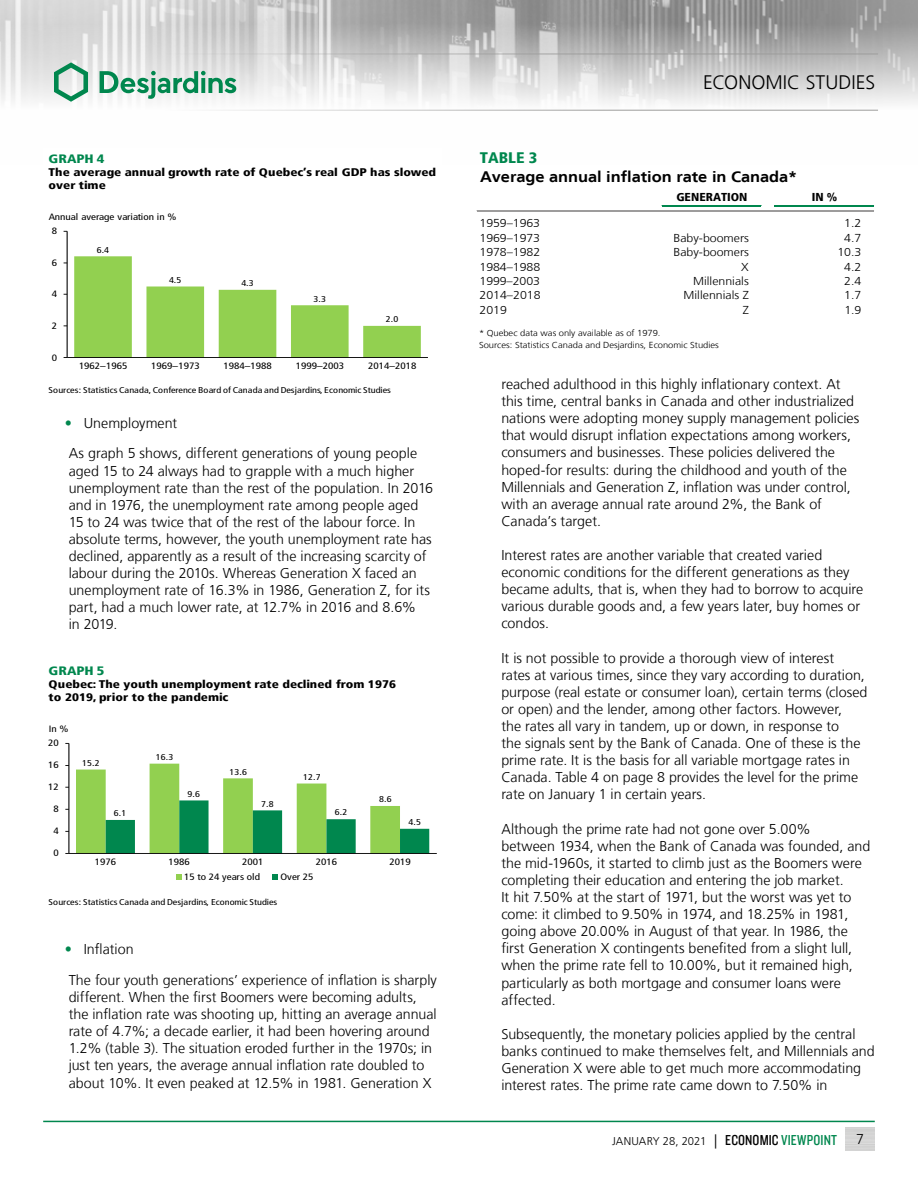
<style>
.page{position:relative;width:918px;height:1188px;background:#fff}
.page>*{position:absolute;margin:0;border:0;box-sizing:border-box;transform-origin:0 0}
.t1{font:300 19.5px "Frutiger LT";letter-spacing:.005em;color:#000}
.t2{font:italic 700 15.3px "Frutiger LT";letter-spacing:-.005em;color:#000;scale:1.08 1}
.t3{font:900 condensed 15.3px "Frutiger LT";color:#00874e;scale:1.08 1}
.t4{font:300 14.25px/17.1px "Frutiger LT";color:#000}
.t5{font:900 condensed 12.15px "Frutiger LT";letter-spacing:-.005em;color:#00874e;scale:1.2 1}
.t6{font:300 11.4px "Frutiger LT";color:#000;scale:1.08 1}
.t7{font:900 condensed 11.4px "Frutiger LT";color:#000;scale:1.08 1}
.t8{font:300 11.25px "Frutiger LT";letter-spacing:-.005em;color:#000}
.t9{font:900 condensed 11.1px/13.2px "Frutiger LT";letter-spacing:-.005em;color:#000;scale:1.2 1}
.t10{font:condensed 9.15px "Frutiger LT";color:#000;scale:1.2 1}
.t11{font:300 8.7px/11.2px "Frutiger LT";color:#000;scale:1.08 1}
.t12{font:condensed 8.55px "Frutiger LT";letter-spacing:-.005em;color:#000;scale:1.2 1}
.s1{color:#00874e}
.s2{font-size:14.25px}
.s3{font-family:"Knockout 29 Junior Ltweight";font-weight:400;font-size:15px}
.s4{font-family:"Knockout 29 Junior Ltweight";font-weight:400;font-size:15px;color:#00874e}
</style>
<div class="page">
<img style="left:0;top:0;width:918px;height:110px">
<hr style="left:0;top:54px;width:878px;height:1px;background:#9d9d9c">
<hr style="left:0;top:110px;width:878px;height:1px;background:#9d9d9c">
<svg style="left:54px;top:62px;width:34px;height:40px"></svg>
<svg style="left:100px;top:71px;width:136px;height:28px"></svg>
<hr style="left:43px;top:1121px;width:832px;height:1px;background:#00874e">
<svg style="left:74px;top:256px;width:347px;height:101px"></svg>
<hr style="left:67px;top:231px;width:1px;height:127px;background:#000">
<hr style="left:67px;top:357px;width:361px;height:1px;background:#000">
<svg style="left:76px;top:764px;width:353px;height:89px"></svg>
<hr style="left:69px;top:743px;width:1px;height:110px;background:#000">
<hr style="left:69px;top:853px;width:368px;height:1px;background:#000">
<svg style="left:176px;top:874px;width:5px;height:6px"></svg>
<svg style="left:272px;top:874px;width:6px;height:6px"></svg>
<hr style="left:662px;top:205px;width:99px;height:1px;background:#00874e">
<hr style="left:775px;top:205px;width:99px;height:1px;background:#00874e">
<hr style="left:477px;top:210px;width:397px;height:1px;background:#9d9c9c">
<hr style="left:477px;top:211px;width:397px;height:1px;background:#9d9c9c">
<p class="t5" style="left:49px;top:151px;width:48px">GRAPH 4</p>
<p class="t9" style="left:49px;top:165px;width:325px">The average annual growth rate of Quebec’s real GDP has slowed over time</p>
<p class="t10" style="left:49px;top:211px;width:108px">Annual average variation in %</p>
<p class="t12" style="left:97px;top:245px;width:12px">6.4</p>
<p class="t12" style="left:169px;top:275px;width:12px">4.5</p>
<p class="t10" style="left:52px;top:225px;width:6px">8</p>
<p class="t10" style="left:52px;top:257px;width:6px">6</p>
<p class="t10" style="left:52px;top:289px;width:6px">4</p>
<p class="t10" style="left:52px;top:320px;width:6px">2</p>
<p class="t10" style="left:52px;top:352px;width:6px">0</p>
<p class="t12" style="left:241px;top:278px;width:12px">4.3</p>
<p class="t12" style="left:314px;top:294px;width:12px">3.3</p>
<p class="t12" style="left:386px;top:314px;width:12px">2.0</p>
<p class="t10" style="left:79px;top:361px;width:42px">1962–1965</p>
<p class="t10" style="left:151px;top:361px;width:42px">1969–1973</p>
<p class="t10" style="left:224px;top:361px;width:42px">1984–1988</p>
<p class="t10" style="left:296px;top:361px;width:42px">1999–2003</p>
<p class="t10" style="left:368px;top:361px;width:42px">2014–2018</p>
<p class="t12" style="left:49px;top:385px;width:287px">Sources: Statistics Canada, Conference Board of Canada and Desjardins, Economic Studies</p>
<p class="t4" style="left:65px;top:408px;width:354px;line-height:30.6px"><span class="s1">•</span> Unemployment<br>As graph 5 shows, different generations of young people</p>
<p class="t4" style="left:69px;top:462px;width:366px">aged 15 to 24 always had to grapple with a much higher unemployment rate than the rest of the population. In 2016 and in 1976, the unemployment rate among people aged 15 to 24 was twice that of the rest of the labour force. In absolute terms, however, the youth unemployment rate has declined, apparently as a result of the increasing scarcity of labour during the 2010s. Whereas Generation X faced an unemployment rate of 16.3% in 1986, Generation Z, for its part, had a much lower rate, at 12.7% in 2016 and 8.6%<br>in 2019.</p>
<p class="t5" style="left:49px;top:663px;width:48px">GRAPH 5</p>
<p class="t9" style="left:49px;top:677px;width:291px">Quebec: The youth unemployment rate declined from 1976 to 2019, prior to the pandemic</p>
<p class="t10" style="left:49px;top:723px;width:18px">In %</p>
<p class="t10" style="left:48px;top:738px;width:10px">20</p>
<p class="t10" style="left:48px;top:760px;width:10px">16</p>
<p class="t10" style="left:48px;top:782px;width:10px">12</p>
<p class="t10" style="left:53px;top:804px;width:6px">8</p>
<p class="t10" style="left:53px;top:826px;width:6px">4</p>
<p class="t10" style="left:53px;top:848px;width:6px">0</p>
<p class="t12" style="left:82px;top:758px;width:16px">15.2</p>
<p class="t12" style="left:114px;top:808px;width:12px">6.1</p>
<p class="t12" style="left:156px;top:752px;width:16px">16.3</p>
<p class="t12" style="left:188px;top:789px;width:12px">9.6</p>
<p class="t12" style="left:230px;top:767px;width:16px">13.6</p>
<p class="t12" style="left:261px;top:799px;width:12px">7.8</p>
<p class="t12" style="left:303px;top:772px;width:16px">12.7</p>
<p class="t12" style="left:335px;top:807px;width:12px">6.2</p>
<p class="t12" style="left:379px;top:794px;width:12px">8.6</p>
<p class="t12" style="left:409px;top:817px;width:12px">4.5</p>
<p class="t10" style="left:95px;top:857px;width:19px">1976</p>
<p class="t10" style="left:169px;top:857px;width:19px">1986</p>
<p class="t10" style="left:242px;top:857px;width:19px">2001</p>
<p class="t10" style="left:316px;top:857px;width:19px">2016</p>
<p class="t10" style="left:390px;top:857px;width:19px">2019</p>
<p class="t10" style="left:184px;top:871px;width:65px">15 to 24 years old</p>
<p class="t10" style="left:281px;top:871px;width:29px">Over 25</p>
<p class="t12" style="left:49px;top:897px;width:192px">Sources: Statistics Canada and Desjardins, Economic Studies</p>
<p class="t4" style="left:65px;top:934px;width:374px;line-height:30.6px"><span class="s1">•</span> Inflation<br>The four youth generations’ experience of inflation is sharply</p>
<p class="t4" style="left:69px;top:989px;width:370px">different. When the first Boomers were becoming adults, the inflation rate was shooting up, hitting an average annual rate of 4.7%; a decade earlier, it had been hovering around 1.2% (table 3). The situation eroded further in the 1970s; in just ten years, the average annual inflation rate doubled to about 10%. It even peaked at 12.5% in 1981. Generation X</p>
<h1 class="t1" style="left:703px;top:72px;width:174px">ECONOMIC STUDIES</h1>
<p class="t3" style="left:480px;top:148px;width:55px">TABLE 3</p>
<p class="t2" style="left:480px;top:168px;width:295px">Average annual inflation rate in Canada*</p>
<p class="t7" style="left:676px;top:190px;width:67px">GENERATION</p>
<p class="t7" style="left:812px;top:190px;width:25px">IN %</p>
<p class="t6" style="left:479px;top:217px;width:58px">1959–1963</p>
<p class="t6" style="left:844px;top:217px;width:17px">1.2</p>
<p class="t6" style="left:479px;top:231px;width:58px">1969–1973</p>
<p class="t6" style="left:674px;top:231px;width:71px">Baby-boomers</p>
<p class="t6" style="left:844px;top:231px;width:17px">4.7</p>
<p class="t6" style="left:479px;top:246px;width:58px">1978–1982</p>
<p class="t6" style="left:674px;top:246px;width:71px">Baby-boomers</p>
<p class="t6" style="left:837px;top:246px;width:24px">10.3</p>
<p class="t6" style="left:479px;top:260px;width:58px">1984–1988</p>
<p class="t6" style="left:741px;top:260px;width:8px">X</p>
<p class="t6" style="left:844px;top:260px;width:17px">4.2</p>
<p class="t6" style="left:479px;top:275px;width:58px">1999–2003</p>
<p class="t6" style="left:693px;top:275px;width:53px">Millennials</p>
<p class="t6" style="left:844px;top:275px;width:17px">2.4</p>
<p class="t6" style="left:479px;top:289px;width:58px">2014–2018</p>
<p class="t6" style="left:684px;top:289px;width:62px">Millennials Z</p>
<p class="t6" style="left:844px;top:289px;width:17px">1.7</p>
<p class="t6" style="left:479px;top:304px;width:27px">2019</p>
<p class="t6" style="left:743px;top:304px;width:7px">Z</p>
<p class="t6" style="left:844px;top:304px;width:17px">1.9</p>
<p class="t11" style="left:479px;top:328px;width:224px">* Quebec data was only available as of 1979.<br>Sources: Statistics Canada and Desjardins, Economic Studies</p>
<p class="t4" style="left:501px;top:376px;width:360px">reached adulthood in this highly inflationary context. At this time, central banks in Canada and other industrialized nations were adopting money supply management policies that would disrupt inflation expectations among workers, consumers and businesses. These policies delivered the hoped-for results: during the childhood and youth of the Millennials and Generation Z, inflation was under control, with an average annual rate around 2%, the Bank of Canada’s target.</p>
<p class="t4" style="left:501px;top:547px;width:364px">Interest rates are another variable that created varied economic conditions for the different generations as they became adults, that is, when they had to borrow to acquire various durable goods and, a few years later, buy homes or condos.</p>
<p class="t4" style="left:501px;top:649px;width:368px">It is not possible to provide a thorough view of interest<br>rates at various times, since they vary according to duration, purpose (real estate or consumer loan), certain terms (closed or open) and the lender, among other factors. However,<br>the rates all vary in tandem, up or down, in response to<br>the signals sent by the Bank of Canada. One of these is the prime rate. It is the basis for all variable mortgage rates in Canada. Table 4 on page 8 provides the level for the prime rate on January 1 in certain years.</p>
<p class="t4" style="left:501px;top:820px;width:370px">Although the prime rate had not gone over 5.00%<br>between 1934, when the Bank of Canada was founded, and the mid-1960s, it started to climb just as the Boomers were completing their education and entering the job market.<br>It hit 7.50% at the start of 1971, but the worst was yet to come: it climbed to 9.50% in 1974, and 18.25% in 1981, going above 20.00% in August of that year. In 1986, the first Generation X contingents benefited from a slight lull, when the prime rate fell to 10.00%, but it remained high, particularly as both mortgage and consumer loans were affected.</p>
<p class="t4" style="left:501px;top:1026px;width:375px">Subsequently, the monetary policies applied by the central banks continued to make themselves felt, and Millennials and Generation X were able to get much more accommodating interest rates. The prime rate came down to 7.50% in</p>
<p class="t8" style="left:612px;top:1135px;width:227px">JANUARY 28, 2021 <span class="s2">|</span> <span class="s3">ECONOMIC</span> <span class="s4">VIEWPOINT</span></p>
<p class="t4" style="left:856px;top:1131px;width:9px">7</p>
</div>
